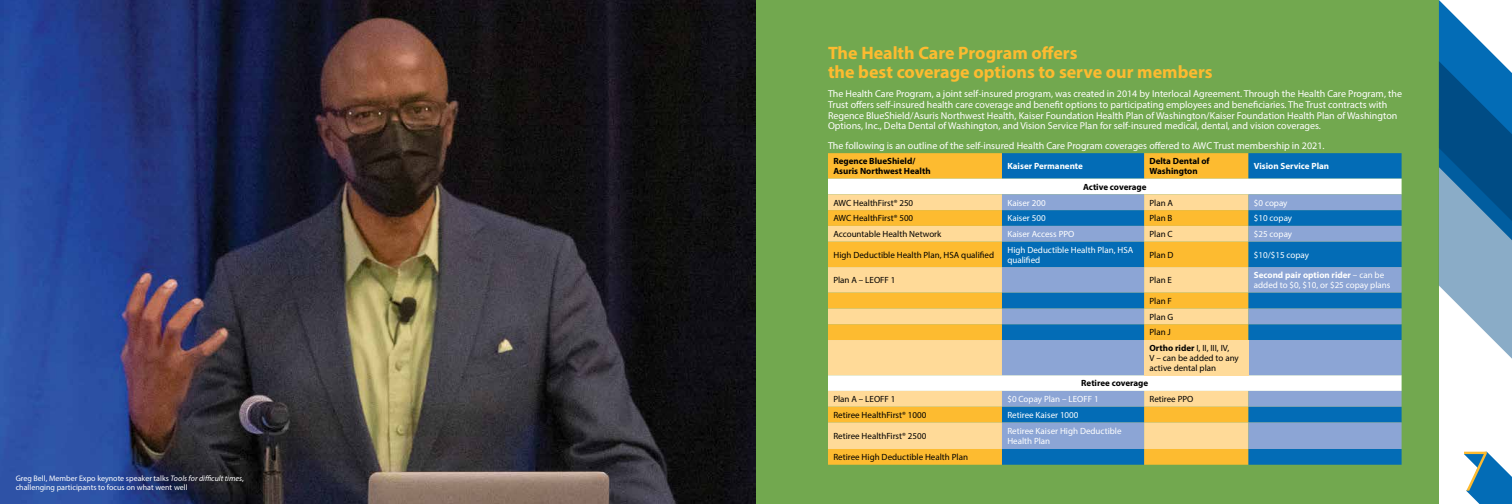
<style>
.page{position:relative;width:1512px;height:504px;background:#fff}
.page>*{position:absolute;margin:0;border:0;box-sizing:border-box;transform-origin:0 0}
.t1{font:300 60px "Myriad Pro";color:#fdbb30}
.t2{font:700 18px/19.4px "Myriad Pro";color:#fdbb30}
.t3{font:10px/10.8px "Myriad Pro";color:#fff}
.t4{font:9px/15.8px "Myriad Pro";color:#000}
.t5{font:9px/9.7px "Myriad Pro";color:#fff}
.t6{font:700 9px/9.7px "Myriad Pro";color:#000}
.t7{font:700 9px "Myriad Pro";color:#fff}
.t8{font:8px/9.6px "Myriad Pro";color:#fff}
.s1{font-style:italic}
.s2{font-weight:700}
</style>
<div class="page">
<div style="left:756px;top:0;width:683px;height:504px;background:#72a84f"></div>
<svg style="left:828px;top:153px;width:174px;height:312px;background:#fabb32"></svg>
<svg style="left:1002px;top:153px;width:400px;height:312px;background:#468293"></svg>
<div style="left:828px;top:179px;width:574px;height:15px;background:#fff"></div>
<svg style="left:828px;top:194px;width:174px;height:255px;background:#fdd17a"></svg>
<svg style="left:1002px;top:194px;width:400px;height:255px;background:#87a4b7"></svg>
<div style="left:1144px;top:340px;width:104px;height:35px;background:#ffdb9a"></div>
<img style="left:0;top:0;width:756px;height:504px">
<svg style="left:1439px;top:0;width:73px;height:359px"></svg>
<svg style="left:1464px;top:452px;width:48px;height:52px"></svg>
<p class="t8" style="left:16px;top:473px;width:230px">Greg Bell, Member Expo keynote speaker talks <span class="s1">Tools for difficult times</span>, challenging participants to focus on what went well</p>
<h2 class="t2" style="left:828px;top:42px;width:386px">The Health Care Program offers<br>the best coverage options to serve our members</h2>
<p class="t3" style="left:828px;top:88px;width:576px">The Health Care Program, a joint self-insured program, was created in 2014 by Interlocal Agreement. Through the Health Care Program, the Trust offers self-insured health care coverage and benefit options to participating employees and beneficiaries. The Trust contracts with Regence BlueShield/Asuris Northwest Health, Kaiser Foundation Health Plan of Washington/Kaiser Foundation Health Plan of Washington Options, Inc., Delta Dental of Washington, and Vision Service Plan for self-insured medical, dental, and vision coverages.</p>
<p class="t3" style="left:828px;top:140px;width:498px">The following is an outline of the self-insured Health Care Program coverages offered to AWC Trust membership in 2021.</p>
<p class="t6" style="left:833px;top:156px;width:99px">Regence BlueShield/<br>Asuris Northwest Health</p>
<p class="t7" style="left:1007px;top:160px;width:77px">Kaiser Permanente</p>
<p class="t6" style="left:1149px;top:156px;width:62px">Delta Dental of<br>Washington</p>
<p class="t7" style="left:1254px;top:160px;width:77px">Vision Service Plan</p>
<p class="t6" style="left:1083px;top:182px;width:65px">Active coverage</p>
<p class="t4" style="left:833px;top:195px;width:81px">AWC HealthFirst® 250</p>
<p class="t5" style="left:1007px;top:198px;width:40px">Kaiser 200</p>
<p class="t4" style="left:1149px;top:195px;width:25px">Plan A</p>
<p class="t5" style="left:1254px;top:198px;width:35px">$0 copay</p>
<p class="t4" style="left:833px;top:210px;width:81px">AWC HealthFirst® 500</p>
<p class="t5" style="left:1007px;top:213px;width:40px">Kaiser 500</p>
<p class="t4" style="left:1149px;top:210px;width:24px">Plan B</p>
<p class="t5" style="left:1254px;top:213px;width:40px">$10 copay</p>
<p class="t4" style="left:833px;top:226px;width:110px">Accountable Health Network</p>
<p class="t5" style="left:1007px;top:229px;width:69px">Kaiser Access PPO</p>
<p class="t4" style="left:1149px;top:226px;width:25px">Plan C</p>
<p class="t5" style="left:1254px;top:229px;width:40px">$25 copay</p>
<p class="t4" style="left:833px;top:247px;width:162px">High Deductible Health Plan, HSA qualified</p>
<p class="t5" style="left:1007px;top:245px;width:127px">High Deductible Health Plan, HSA qualified</p>
<p class="t4" style="left:1149px;top:247px;width:26px">Plan D</p>
<p class="t5" style="left:1254px;top:250px;width:57px">$10/$15 copay</p>
<p class="t4" style="left:833px;top:272px;width:64px">Plan A – LEOFF 1</p>
<p class="t4" style="left:1149px;top:272px;width:24px">Plan E</p>
<p class="t5" style="left:1254px;top:270px;width:138px"><span class="s2">Second pair option rider</span> – can be added to $0, $10, or $25 copay plans</p>
<p class="t4" style="left:1149px;top:293px;width:81px">Plan F<br>Plan G<br>Plan J<br><span class="s2">Ortho rider</span> I, II, III, IV,</p>
<p class="t4" style="left:1149px;top:353px;width:91px;line-height:9.7px">V – can be added to any active dental plan</p>
<p class="t6" style="left:1081px;top:378px;width:69px">Retiree coverage</p>
<p class="t4" style="left:833px;top:391px;width:64px">Plan A – LEOFF 1</p>
<p class="t5" style="left:1007px;top:394px;width:93px">$0 Copay Plan – LEOFF 1</p>
<p class="t4" style="left:1149px;top:391px;width:46px">Retiree PPO</p>
<p class="t4" style="left:833px;top:407px;width:94px">Retiree HealthFirst® 1000</p>
<p class="t5" style="left:1007px;top:410px;width:73px">Retiree Kaiser 1000</p>
<p class="t4" style="left:833px;top:428px;width:94px">Retiree HealthFirst® 2500</p>
<p class="t5" style="left:1007px;top:425px;width:116px;line-height:10.8px">Retiree Kaiser High Deductible<br>Health Plan</p>
<p class="t4" style="left:833px;top:449px;width:136px">Retiree High Deductible Health Plan</p>
<h1 class="t1" style="left:1460px;top:438px;width:31px">7</h1>
</div>
